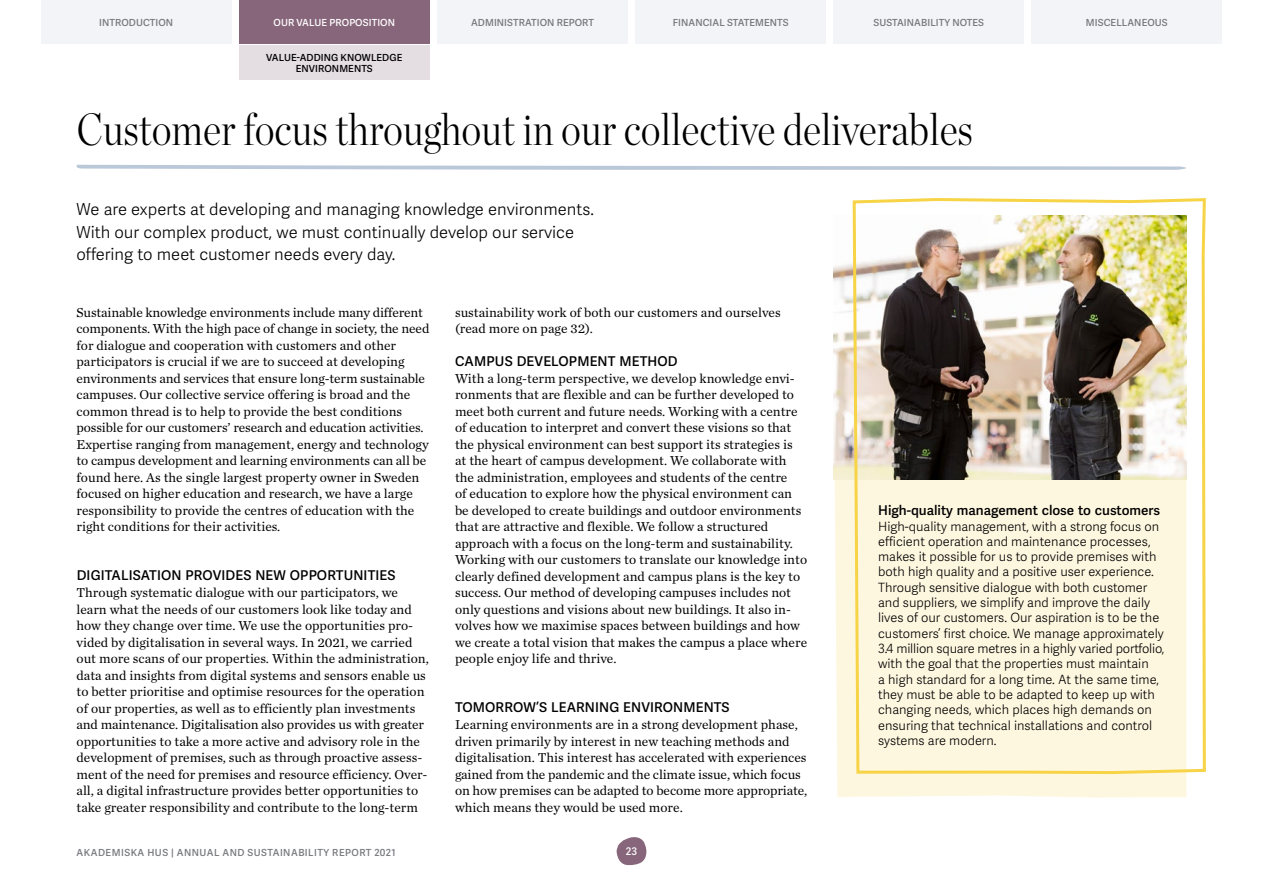
<style>
.page{position:relative;width:1263px;height:893px;background:#fff}
.page>*{position:absolute;margin:0;border:0;box-sizing:border-box;transform-origin:0 0}
.t1{font:300 45px "Chronicle Disp Cond";color:#000}
.t2{font:300 16.5px/22.5px "Adelle Sans";color:#000}
.t3{font:13.5px/16.5px "Chronicle Text G1";color:#000}
.t4{font:600 13.5px "Adelle Sans";letter-spacing:.01em;color:#000}
.t5{font:300 12.75px/15.3px "Adelle Sans";color:#000}
.t6{font:600 10.5px "Adelle Sans";color:#fff}
.t7{font:600 9.75px "Adelle Sans";letter-spacing:.01em;color:#76787c}
.t8{font:600 9.75px "Adelle Sans";letter-spacing:.05em;color:#76787c}
.t9{font:600 9.75px/11.7px "Adelle Sans";letter-spacing:.01em;color:#000;text-align:center}
.t10{font:600 9.75px "Adelle Sans";letter-spacing:.01em;color:#fff}
</style>
<div class="page">
<svg style="left:616px;top:837px;width:30px;height:29px"></svg>
<svg style="left:833px;top:479px;width:353px;height:318px;background:#fef7e3"></svg>
<img style="left:833px;top:264px;width:18px;height:215px">
<img style="left:851px;top:198px;width:355px;height:578px">
<svg style="left:76px;top:165px;width:1110px;height:5px"></svg>
<div style="left:41px;top:0;width:190px;height:43px;background:#f2f4f8"></div>
<div style="left:239px;top:0;width:190px;height:43px;background:#87657b"></div>
<div style="left:437px;top:0;width:191px;height:43px;background:#f2f4f8"></div>
<div style="left:635px;top:0;width:191px;height:43px;background:#f2f4f8"></div>
<div style="left:833px;top:0;width:191px;height:43px;background:#f2f4f8"></div>
<div style="left:1031px;top:0;width:191px;height:43px;background:#f2f4f8"></div>
<div style="left:239px;top:46px;width:190px;height:34px;background:#e4dde2"></div>
<p class="t7" style="left:99px;top:17px;width:76px">INTRODUCTION</p>
<p class="t10" style="left:274px;top:17px;width:123px">OUR VALUE PROPOSITION</p>
<p class="t7" style="left:471px;top:17px;width:124px">ADMINISTRATION REPORT</p>
<p class="t7" style="left:673px;top:17px;width:117px">FINANCIAL STATEMENTS</p>
<p class="t7" style="left:873px;top:17px;width:112px">SUSTAINABILITY NOTES</p>
<p class="t7" style="left:1086px;top:17px;width:83px">MISCELLANEOUS</p>
<p class="t9" style="left:266px;top:52px;width:138px">VALUE-ADDING KNOWLEDGE<br>ENVIRONMENTS</p>
<h1 class="t1" style="left:77px;top:95px;width:898px">Customer focus throughout in our collective deliverables</h1>
<p class="t2" style="left:77px;top:199px;width:519px">We are experts at developing and managing knowledge environments.<br>With our complex product, we must continually develop our service offering to meet customer needs every day.</p>
<p class="t3" style="left:77px;top:303px;width:354px">Sustainable knowledge environments include many different components. With the high pace of change in society, the need for dialogue and cooperation with customers and other participators is crucial if we are to succeed at developing environments and services that ensure long-term sustainable campuses. Our collective service offering is broad and the common thread is to help to provide the best conditions possible for our customers’ research and education activities.<br>Expertise ranging from management, energy and technology to campus development and learning environments can all be found here. As the single largest property owner in Sweden focused on higher education and research, we have a large responsibility to provide the centres of education with the right conditions for their activities.</p>
<p class="t4" style="left:77px;top:567px;width:320px">DIGITALISATION PROVIDES NEW OPPORTUNITIES</p>
<p class="t3" style="left:77px;top:584px;width:354px">Through systematic dialogue with our participators, we learn what the needs of our customers look like today and how they change over time. We use the opportunities pro&shy;vided by digitalisation in several ways. In 2021, we carried out more scans of our properties. Within the administration, data and insights from digital systems and sensors enable us to better prioritise and optimise resources for the operation of our properties, as well as to efficiently plan investments and maintenance. Digitalisation also provides us with greater opportunities to take a more active and advisory role in the development of premises, such as through proactive assess&shy;ment of the need for premises and resource efficiency. Over&shy;all, a digital infrastructure provides better opportunities to take greater responsibility and contribute to the long-term</p>
<p class="t3" style="left:455px;top:303px;width:327px">sustainability work of both our customers and ourselves (read more on page 32).</p>
<p class="t4" style="left:455px;top:353px;width:224px">CAMPUS DEVELOPMENT METHOD</p>
<p class="t3" style="left:455px;top:369px;width:354px">With a long-term perspective, we develop knowledge envi&shy;ronments that are flexible and can be further developed to meet both current and future needs. Working with a centre of education to interpret and convert these visions so that the physical environment can best support its strategies is at the heart of campus development. We collaborate with the administration, employees and students of the centre<br>of education to explore how the physical environment can be developed to create buildings and outdoor environments that are attractive and flexible. We follow a structured approach with a focus on the long-term and sustainability.<br>Working with our customers to translate our knowledge into clearly defined development and campus plans is the key to success. Our method of developing campuses includes not only questions and visions about new buildings. It also in&shy;volves how we maximise spaces between buildings and how we create a total vision that makes the campus a place where people enjoy life and thrive.</p>
<p class="t4" style="left:455px;top:699px;width:276px">TOMORROW’S LEARNING ENVIRONMENTS</p>
<p class="t3" style="left:455px;top:716px;width:354px">Learning environments are in a strong development phase, driven primarily by interest in new teaching methods and digitalisation. This interest has accelerated with experiences gained from the pandemic and the climate issue, which focus on how premises can be adapted to become more appropriate, which means they would be used more.</p>
<p class="t8" style="left:77px;top:847px;width:320px">AKADEMISKA HUS | ANNUAL AND SUSTAINABILITY REPORT 2021</p>
<p class="t6" style="left:626px;top:845px;width:13px">23</p>
<p class="t4" style="left:878px;top:502px;width:284px">High-quality management close to customers</p>
<p class="t5" style="left:878px;top:519px;width:288px">High-quality management, with a strong focus on efficient operation and maintenance processes, makes it possible for us to provide premises with both high quality and a positive user experience.<br>Through sensitive dialogue with both customer and suppliers, we simplify and improve the daily lives of our customers. Our aspiration is to be the customers’ first choice. We manage approximately 3.4 million square metres in a highly varied portfolio, with the goal that the properties must maintain<br>a high standard for a long time. At the same time, they must be able to be adapted to keep up with changing needs, which places high demands on ensuring that technical installations and control systems are modern.</p>
</div>
